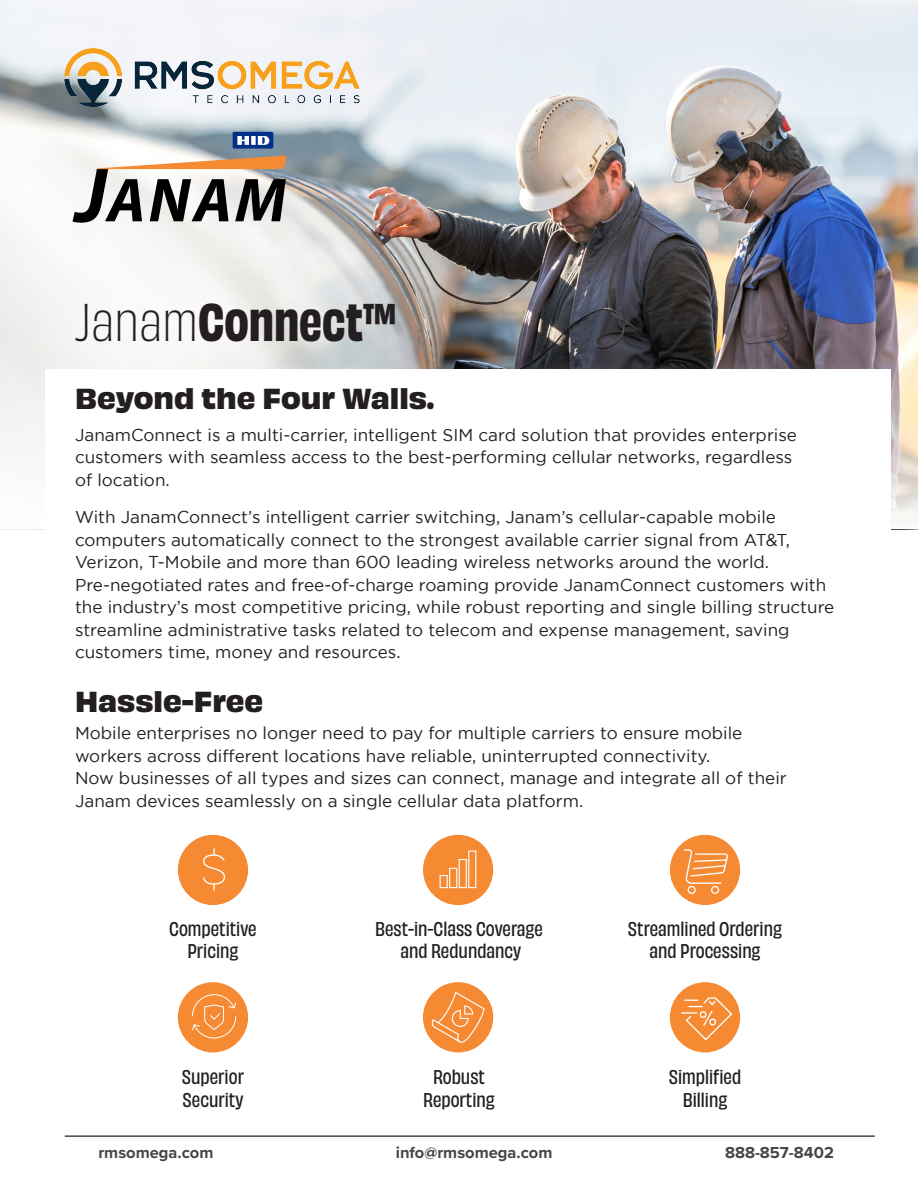
<style>
.page{position:relative;width:918px;height:1188px;background:#fff}
.page>*{position:absolute;margin:0;border:0;box-sizing:border-box;transform-origin:0 0}
.t1{font:700 49.5px "Obviously Narw";color:#231f20}
.t2{font:700 27px "Obviously";color:#231f20}
.t3{font:18.6px/22.4px "Obviously Narw Medi";color:#231f20;text-align:center}
.t4{font:17.1px/22.5px "Gotham";color:#231f20}
.t5{font:700 16.5px "Proxima Nova";color:#454647}
.s1{font-family:"Obviously Narw Lght";font-weight:400}
</style>
<div class="page">
<img style="left:0;top:0;width:918px;height:362px">
<svg style="left:73px;top:155px;width:213px;height:68px"></svg>
<div style="left:233px;top:132px;width:40px;height:17px;background:#003087;border-radius:2px"></div>
<svg style="left:237px;top:136px;width:32px;height:9px"></svg>
<div style="left:670px;top:982px;width:70px;height:70px;background:#f58a33;border-radius:50%"></div>
<div style="left:670px;top:835px;width:70px;height:70px;background:#f58a33;border-radius:50%"></div>
<svg style="left:683px;top:849px;width:45px;height:45px"></svg>
<div style="left:423px;top:982px;width:70px;height:70px;background:#f58a33;border-radius:50%"></div>
<div style="left:423px;top:835px;width:70px;height:70px;background:#f58a33;border-radius:50%"></div>
<div style="left:178px;top:982px;width:70px;height:70px;background:#f58a33;border-radius:50%"></div>
<div style="left:178px;top:835px;width:70px;height:70px;background:#f58a33;border-radius:50%"></div>
<svg style="left:432px;top:991px;width:53px;height:52px"></svg>
<svg style="left:192px;top:994px;width:45px;height:45px"></svg>
<svg style="left:681px;top:997px;width:52px;height:44px"></svg>
<svg style="left:439px;top:850px;width:38px;height:39px"></svg>
<svg style="left:203px;top:848px;width:22px;height:43px"></svg>
<hr style="left:65px;top:1135px;width:810px;height:2px;background:#454647">
<img style="left:65px;top:48px;width:295px;height:58px">
<p class="t1" style="left:75px;top:285px;width:323px"><span class="s1">Janam</span>CONNECT™</p>
<p class="t2" style="left:75px;top:377px;width:360px">Beyond the Four Walls.</p>
<p class="t4" style="left:75px;top:423px;width:724px">JanamConnect is a multi-carrier, intelligent SIM card solution that provides enterprise customers with seamless access to the best-performing cellular networks, regardless of location.</p>
<p class="t4" style="left:75px;top:506px;width:761px">With JanamConnect’s intelligent carrier switching, Janam’s cellular-capable mobile computers automatically connect to the strongest available carrier signal from AT&amp;T, Verizon, T-Mobile and more than 600 leading wireless networks around the world.<br>Pre-negotiated rates and free-of-charge roaming provide JanamConnect customers with the industry’s most competitive pricing, while robust reporting and single billing structure streamline administrative tasks related to telecom and expense management, saving customers time, money and resources.</p>
<p class="t2" style="left:75px;top:680px;width:190px">Hassle-Free</p>
<p class="t4" style="left:75px;top:722px;width:713px">Mobile enterprises no longer need to pay for multiple carriers to ensure mobile workers across different locations have reliable, uninterrupted connectivity.<br>Now businesses of all types and sizes can connect, manage and integrate all of their Janam devices seamlessly on a single cellular data platform.</p>
<p class="t3" style="left:169px;top:916px;width:89px">Competitive<br>Pricing</p>
<p class="t3" style="left:375px;top:916px;width:170px">Best-in-Class Coverage and Redundancy</p>
<p class="t3" style="left:628px;top:916px;width:156px">Streamlined Ordering and Processing</p>
<p class="t3" style="left:182px;top:1065px;width:64px;text-align:left">Superior<br>Security</p>
<p class="t3" style="left:423px;top:1065px;width:73px">Robust<br>Reporting</p>
<p class="t3" style="left:669px;top:1065px;width:74px">Simplified<br>Billing</p>
<p class="t5" style="left:98px;top:1140px;width:117px">rmsomega.com</p>
<p class="t5" style="left:396px;top:1140px;width:158px">info@rmsomega.com</p>
<p class="t5" style="left:725px;top:1140px;width:110px">888-857-8402</p>
</div>
